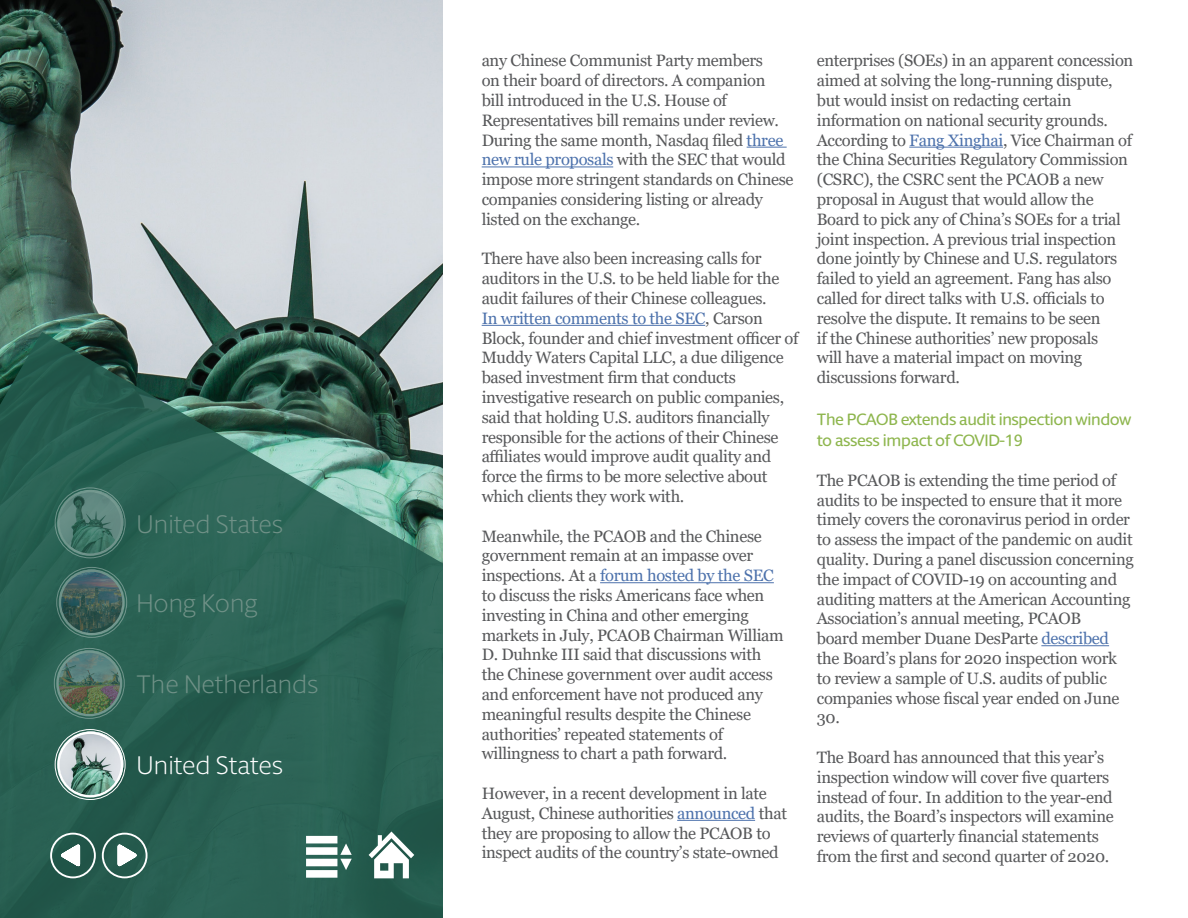
<style>
.page{position:relative;width:1188px;height:918px;background:#fff}
.page>*{position:absolute;margin:0;border:0;box-sizing:border-box;transform-origin:0 0}
.t1{font:300 25.5px "Berlingske Sans Round";letter-spacing:-.005em;color:#709187}
.t2{font:300 25.5px "Berlingske Sans Round";letter-spacing:-.005em;color:#fff}
.t3{font:16.5px/19.8px "Georgia";letter-spacing:-.02em;color:#57585a}
.t4{font:500 16.5px/21.6px "Berlingske Sans Round";letter-spacing:-.025em;color:#8eb64e}
.s1{color:#4d72ac}
</style>
<div class="page">
<hr style="left:747px;top:147px;width:40px;height:1px;background:#4d72ac">
<hr style="left:482px;top:167px;width:131px;height:1px;background:#4d72ac">
<hr style="left:482px;top:325px;width:223px;height:1px;background:#4d72ac">
<hr style="left:600px;top:582px;width:174px;height:1px;background:#4d72ac">
<hr style="left:677px;top:820px;width:78px;height:1px;background:#4d72ac">
<hr style="left:909px;top:147px;width:94px;height:1px;background:#4d72ac">
<hr style="left:1041px;top:645px;width:68px;height:1px;background:#4d72ac">
<img style="left:1px;top:1px;width:441px;height:331px">
<svg style="left:1px;top:332px;width:441px;height:586px;background:#336659"></svg>
<svg style="left:116px;top:840px;width:26px;height:31px"></svg>
<div style="left:102px;top:833px;width:46px;height:45px;border:2px solid #fff;border-radius:50%"></div>
<svg style="left:55px;top:840px;width:27px;height:31px"></svg>
<div style="left:50px;top:833px;width:46px;height:45px;border:2px solid #fff;border-radius:50%"></div>
<svg style="left:369px;top:832px;width:45px;height:46px"></svg>
<svg style="left:306px;top:836px;width:46px;height:42px"></svg>
<img style="left:59px;top:732px;width:64px;height:64px;border-radius:32px">
<div style="left:55px;top:729px;width:71px;height:71px;border:1px solid #fff;border-radius:50%"></div>
<div style="left:57px;top:732px;width:66px;height:66px;border:2px solid #fff;border-radius:50%"></div>
<img style="left:57px;top:650px;width:64px;height:65px;border-radius:32px">
<div style="left:54px;top:648px;width:71px;height:71px;border:1px solid #fff;border-radius:50%"></div>
<div style="left:56px;top:650px;width:66px;height:66px;border:2px solid #fff;border-radius:50%"></div>
<img style="left:59px;top:570px;width:65px;height:64px;border-radius:32px">
<div style="left:56px;top:567px;width:71px;height:71px;border:1px solid #fff;border-radius:50%"></div>
<div style="left:59px;top:569px;width:66px;height:66px;border:2px solid #fff;border-radius:50%"></div>
<img style="left:59px;top:490px;width:64px;height:64px;border-radius:32px">
<div style="left:55px;top:488px;width:71px;height:70px;border:1px solid #fff;border-radius:50%"></div>
<div style="left:57px;top:490px;width:66px;height:66px;border:2px solid #fff;border-radius:50%"></div>
<p class="t1" style="left:137px;top:506px;width:148px">United States</p>
<p class="t1" style="left:137px;top:586px;width:122px">Hong Kong</p>
<p class="t1" style="left:137px;top:667px;width:183px">The Netherlands</p>
<p class="t2" style="left:137px;top:748px;width:148px">United States</p>
<p class="t3" style="left:482px;top:51px;width:313px">any Chinese Communist Party members<br>on their board of directors. A companion<br>bill introduced in the U.S. House of Representatives bill remains under review.<br>During the same month, Nasdaq filed <span class="s1">three new rule proposals</span> with the SEC that would impose more stringent standards on Chinese companies considering listing or already listed on the exchange.</p>
<p class="t3" style="left:482px;top:249px;width:318px">There have also been increasing calls for auditors in the U.S. to be held liable for the audit failures of their Chinese colleagues.<br><span class="s1">In written comments to the SEC</span>, Carson Block, founder and chief investment officer of Muddy Waters Capital LLC, a due diligence based investment firm that conducts investigative research on public companies, said that holding U.S. auditors financially responsible for the actions of their Chinese affiliates would improve audit quality and force the firms to be more selective about which clients they work with.</p>
<p class="t3" style="left:482px;top:526px;width:304px">Meanwhile, the PCAOB and the Chinese government remain at an impasse over inspections. At a <span class="s1">forum hosted by the SEC </span>to discuss the risks Americans face when investing in China and other emerging markets in July, PCAOB Chairman William D. Duhnke III said that discussions with the Chinese government over audit access and enforcement have not produced any meaningful results despite the Chinese authorities’ repeated statements of willingness to chart a path forward.</p>
<p class="t3" style="left:482px;top:784px;width:307px">However, in a recent development in late August, Chinese authorities <span class="s1">announced</span> that they are proposing to allow the PCAOB to inspect audits of the country’s state-owned</p>
<p class="t3" style="left:817px;top:51px;width:318px">enterprises (SOEs) in an apparent concession aimed at solving the long-running dispute, but would insist on redacting certain information on national security grounds.<br>According to <span class="s1">Fang Xinghai</span>, Vice Chairman of the China Securities Regulatory Commission (CSRC), the CSRC sent the PCAOB a new proposal in August that would allow the Board to pick any of China’s SOEs for a trial joint inspection. A previous trial inspection done jointly by Chinese and U.S. regulators failed to yield an agreement. Fang has also called for direct talks with U.S. officials to resolve the dispute. It remains to be seen<br>if the Chinese authorities’ new proposals<br>will have a material impact on moving discussions forward.</p>
<p class="t4" style="left:817px;top:407px;width:316px">The PCAOB extends audit inspection window to assess impact of COVID-19</p>
<p class="t3" style="left:817px;top:471px;width:319px">The PCAOB is extending the time period of audits to be inspected to ensure that it more timely covers the coronavirus period in order to assess the impact of the pandemic on audit quality. During a panel discussion concerning the impact of COVID-19 on accounting and auditing matters at the American Accounting Association’s annual meeting, PCAOB<br>board member Duane DesParte <span class="s1">described </span>the Board’s plans for 2020 inspection work to review a sample of U.S. audits of public companies whose fiscal year ended on June 30.</p>
<p class="t3" style="left:817px;top:748px;width:294px">The Board has announced that this year’s inspection window will cover five quarters</p>
<p class="t3" style="left:817px;top:787px;width:298px">instead of four. In addition to the year-end audits, the Board’s inspectors will examine reviews of quarterly financial statements from the first and second quarter of 2020.</p>
</div>
